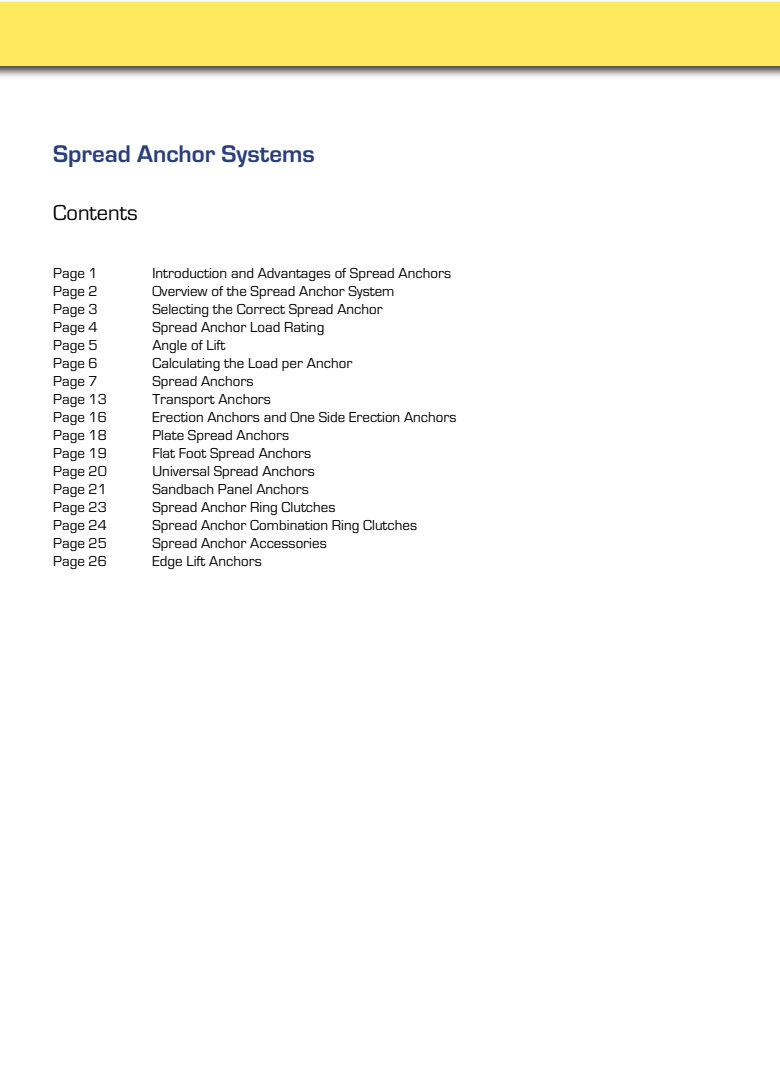
<style>
.page{position:relative;width:780px;height:1088px;background:#fff}
.page>*{position:absolute;margin:0;border:0;box-sizing:border-box;transform-origin:0 0}
.t1{font:700 25px "Eurostile";color:#293e7c}
.t2{font:22.5px "Eurostile";color:#000}
.t3{font:15px "Eurostile";color:#000}
</style>
<div class="page">
<img style="left:0;top:1px;width:780px;height:76px">
<div style="left:0;top:2px;width:780px;height:64px;background:#ffe95f"></div>
<h1 class="t1" style="left:53px;top:139px;width:263px">Spread Anchor Systems</h1>
<h2 class="t2" style="left:53px;top:199px;width:86px">Contents</h2>
<p class="t3" style="left:53px;top:264px;width:46px">Page 1</p>
<p class="t3" style="left:152px;top:264px;width:300px">Introduction and Advantages of Spread Anchors</p>
<p class="t3" style="left:53px;top:282px;width:46px">Page 2</p>
<p class="t3" style="left:152px;top:282px;width:244px">Overview of the Spread Anchor System</p>
<p class="t3" style="left:53px;top:300px;width:46px">Page 3</p>
<p class="t3" style="left:152px;top:300px;width:232px">Selecting the Correct Spread Anchor</p>
<p class="t3" style="left:53px;top:318px;width:46px">Page 4</p>
<p class="t3" style="left:152px;top:318px;width:173px">Spread Anchor Load Rating</p>
<p class="t3" style="left:53px;top:336px;width:46px">Page 5</p>
<p class="t3" style="left:152px;top:336px;width:74px">Angle of Lift</p>
<p class="t3" style="left:53px;top:354px;width:46px">Page 6</p>
<p class="t3" style="left:152px;top:354px;width:201px">Calculating the Load per Anchor</p>
<p class="t3" style="left:53px;top:372px;width:46px">Page 7</p>
<p class="t3" style="left:152px;top:372px;width:103px">Spread Anchors</p>
<p class="t3" style="left:53px;top:390px;width:55px">Page 13</p>
<p class="t3" style="left:152px;top:390px;width:120px">Transport Anchors</p>
<p class="t3" style="left:53px;top:408px;width:55px">Page 16</p>
<p class="t3" style="left:152px;top:408px;width:306px">Erection Anchors and One Side Erection Anchors</p>
<p class="t3" style="left:53px;top:426px;width:55px">Page 18</p>
<p class="t3" style="left:152px;top:426px;width:138px">Plate Spread Anchors</p>
<p class="t3" style="left:53px;top:444px;width:55px">Page 19</p>
<p class="t3" style="left:152px;top:444px;width:160px">Flat Foot Spread Anchors</p>
<p class="t3" style="left:53px;top:462px;width:55px">Page 20</p>
<p class="t3" style="left:152px;top:462px;width:164px">Universal Spread Anchors</p>
<p class="t3" style="left:53px;top:480px;width:55px">Page 21</p>
<p class="t3" style="left:152px;top:480px;width:158px">Sandbach Panel Anchors</p>
<p class="t3" style="left:53px;top:498px;width:55px">Page 23</p>
<p class="t3" style="left:152px;top:498px;width:184px">Spread Anchor Ring Clutches</p>
<p class="t3" style="left:53px;top:516px;width:55px">Page 24</p>
<p class="t3" style="left:152px;top:516px;width:266px">Spread Anchor Combination Ring Clutches</p>
<p class="t3" style="left:53px;top:534px;width:55px">Page 25</p>
<p class="t3" style="left:152px;top:534px;width:176px">Spread Anchor Accessories</p>
<p class="t3" style="left:53px;top:552px;width:55px">Page 26</p>
<p class="t3" style="left:152px;top:552px;width:111px">Edge Lift Anchors</p>
</div>
